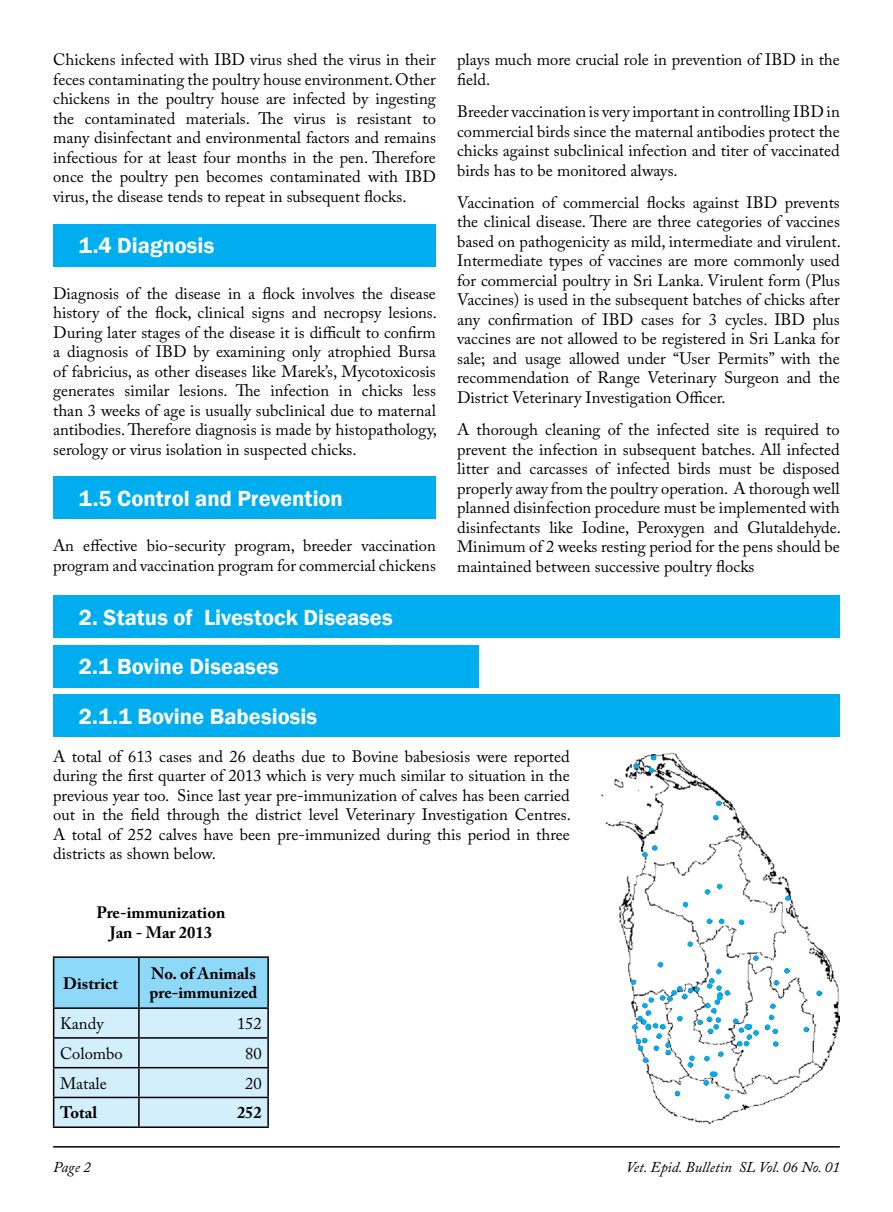
<style>
.page{position:relative;width:893px;height:1212px;background:#fff}
.page>*{position:absolute;margin:0;border:0;box-sizing:border-box;transform-origin:0 0}
.t1{font:600 22.5px "Franklin Gothic";color:#fff}
.t2{font:16.5px/19.5px "Adobe Caslon Pro";color:#000;text-align:justify}
.t3{font:700 16.5px/19.5px "Adobe Caslon Pro";color:#000;text-align:center}
.t4{font:italic 15px "Adobe Caslon Pro";color:#000}
</style>
<div class="page">
<hr style="left:53px;top:1146px;width:787px;height:1px;background:#000">
<div style="left:53px;top:224px;width:383px;height:42px;background:#00aeef"></div>
<div style="left:53px;top:477px;width:383px;height:42px;background:#00aeef"></div>
<div style="left:53px;top:595px;width:787px;height:43px;background:#00aeef"></div>
<div style="left:53px;top:645px;width:425px;height:42px;background:#00aeef"></div>
<div style="left:53px;top:694px;width:787px;height:43px;background:#00aeef"></div>
<hr style="left:53px;top:956px;width:86px;height:2px;background:#000">
<hr style="left:139px;top:956px;width:130px;height:2px;background:#000">
<hr style="left:267px;top:958px;width:2px;height:49px;background:#000">
<hr style="left:139px;top:1007px;width:130px;height:2px;background:#000">
<hr style="left:267px;top:1009px;width:2px;height:28px;background:#000">
<hr style="left:139px;top:1037px;width:130px;height:2px;background:#000">
<hr style="left:267px;top:1039px;width:2px;height:28px;background:#000">
<hr style="left:139px;top:1067px;width:130px;height:1px;background:#000">
<hr style="left:267px;top:1068px;width:2px;height:29px;background:#000">
<svg style="left:53px;top:957px;width:215px;height:169px;background:#b4dced"></svg>
<hr style="left:139px;top:1097px;width:130px;height:1px;background:#000">
<hr style="left:138px;top:1098px;width:2px;height:28px;background:#000">
<hr style="left:267px;top:1098px;width:2px;height:28px;background:#000">
<hr style="left:53px;top:1126px;width:86px;height:2px;background:#000">
<hr style="left:139px;top:1126px;width:130px;height:2px;background:#000">
<img style="left:601px;top:752px;width:239px;height:373px">
<svg style="left:634px;top:763px;width:5px;height:6px"></svg>
<svg style="left:649px;top:768px;width:5px;height:5px"></svg>
<svg style="left:651px;top:755px;width:5px;height:5px"></svg>
<svg style="left:713px;top:815px;width:5px;height:5px"></svg>
<svg style="left:716px;top:801px;width:5px;height:5px"></svg>
<svg style="left:642px;top:845px;width:15px;height:12px"></svg>
<svg style="left:683px;top:902px;width:5px;height:5px"></svg>
<svg style="left:705px;top:889px;width:5px;height:5px"></svg>
<svg style="left:717px;top:884px;width:5px;height:5px"></svg>
<svg style="left:785px;top:896px;width:5px;height:5px"></svg>
<svg style="left:739px;top:919px;width:5px;height:6px"></svg>
<svg style="left:719px;top:919px;width:5px;height:5px"></svg>
<svg style="left:707px;top:919px;width:5px;height:5px"></svg>
<svg style="left:687px;top:941px;width:6px;height:6px"></svg>
<svg style="left:725px;top:1093px;width:5px;height:6px"></svg>
<svg style="left:675px;top:1091px;width:5px;height:5px"></svg>
<svg style="left:774px;top:980px;width:5px;height:5px"></svg>
<svg style="left:784px;top:968px;width:5px;height:5px"></svg>
<svg style="left:816px;top:990px;width:6px;height:6px"></svg>
<svg style="left:770px;top:1003px;width:5px;height:6px"></svg>
<svg style="left:765px;top:1015px;width:13px;height:19px"></svg>
<svg style="left:773px;top:1041px;width:5px;height:5px"></svg>
<svg style="left:631px;top:956px;width:128px;height:129px"></svg>
<svg style="left:803px;top:1027px;width:6px;height:5px"></svg>
<p class="t2" style="left:53px;top:50px;width:384px">Chickens infected with IBD virus shed the virus in their feces contaminating the poultry house environment. Other chickens in the poultry house are infected by ingesting the contaminated materials. The virus is resistant to many disinfectant and environmental factors and remains infectious for at least four months in the pen. Therefore once the poultry pen becomes contaminated with IBD virus, the disease tends to repeat in subsequent flocks.</p>
<h1 class="t1" style="left:79px;top:232px;width:137px">1.4 Diagnosis</h1>
<p class="t2" style="left:53px;top:283px;width:385px">Diagnosis of the disease in a flock involves the disease history of the flock, clinical signs and necropsy lesions.<br>During later stages of the disease it is difficult to confirm a diagnosis of IBD by examining only atrophied Bursa of fabricius, as other diseases like Marek’s, Mycotoxicosis generates similar lesions. The infection in chicks less than 3 weeks of age is usually subclinical due to maternal antibodies. Therefore diagnosis is made by histopathology, serology or virus isolation in suspected chicks.</p>
<h1 class="t1" style="left:79px;top:484px;width:266px">1.5 Control and Prevention</h1>
<p class="t2" style="left:53px;top:536px;width:384px">An effective bio-security program, breeder vaccination program and vaccination program for commercial chickens</p>
<p class="t2" style="left:457px;top:50px;width:384px">plays much more crucial role in prevention of IBD in the field.</p>
<p class="t2" style="left:457px;top:102px;width:384px">Breeder vaccination is very important in controlling IBD in commercial birds since the maternal antibodies protect the chicks against subclinical infection and titer of vaccinated birds has to be monitored always.</p>
<p class="t2" style="left:457px;top:192px;width:385px">Vaccination of commercial flocks against IBD prevents the clinical disease. There are three categories of vaccines based on pathogenicity as mild, intermediate and virulent.<br>Intermediate types of vaccines are more commonly used for commercial poultry in Sri Lanka. Virulent form (Plus Vaccines) is used in the subsequent batches of chicks after any confirmation of IBD cases for 3 cycles. IBD plus vaccines are not allowed to be registered in Sri Lanka for sale; and usage allowed under “User Permits” with the recommendation of Range Veterinary Surgeon and the District Veterinary Investigation Officer.</p>
<p class="t2" style="left:457px;top:420px;width:385px">A thorough cleaning of the infected site is required to prevent the infection in subsequent batches. All infected litter and carcasses of infected birds must be disposed properly away from the poultry operation. A thorough well planned disinfection procedure must be implemented with disinfectants like Iodine, Peroxygen and Glutaldehyde.<br>Minimum of 2 weeks resting period for the pens should be maintained between successive poultry flocks</p>
<h1 class="t1" style="left:79px;top:603px;width:316px">2. Status of Livestock Diseases</h1>
<h1 class="t1" style="left:79px;top:653px;width:202px">2.1 Bovine Diseases</h1>
<h1 class="t1" style="left:79px;top:702px;width:240px">2.1.1 Bovine Babesiosis</h1>
<p class="t2" style="left:53px;top:746px;width:519px">A total of 613 cases and 26 deaths due to Bovine babesiosis were reported during the first quarter of 2013 which is very much similar to situation in the previous year too. Since last year pre-immunization of calves has been carried out in the field through the district level Veterinary Investigation Centres.<br>A total of 252 calves have been pre-immunized during this period in three districts as shown below.</p>
<p class="t3" style="left:96px;top:903px;width:130px">Pre-immunization<br>Jan - Mar 2013</p>
<p class="t3" style="left:63px;top:973px;width:56px">District</p>
<p class="t3" style="left:150px;top:963px;width:109px;text-align:left">No. of Animals pre-immunized</p>
<p class="t2" style="left:60px;top:1013px;width:45px">Kandy</p>
<p class="t2" style="left:237px;top:1013px;width:26px">152</p>
<p class="t2" style="left:60px;top:1043px;width:64px">Colombo</p>
<p class="t2" style="left:245px;top:1043px;width:18px">80</p>
<p class="t2" style="left:60px;top:1073px;width:48px">Matale</p>
<p class="t2" style="left:245px;top:1073px;width:18px">20</p>
<p class="t3" style="left:60px;top:1103px;width:39px">Total</p>
<p class="t3" style="left:237px;top:1103px;width:26px">252</p>
<p class="t4" style="left:53px;top:1158px;width:39px">Page 2</p>
<p class="t4" style="left:626px;top:1158px;width:215px">Vet. Epid. Bulletin SL Vol. 06 No. 01</p>
</div>
